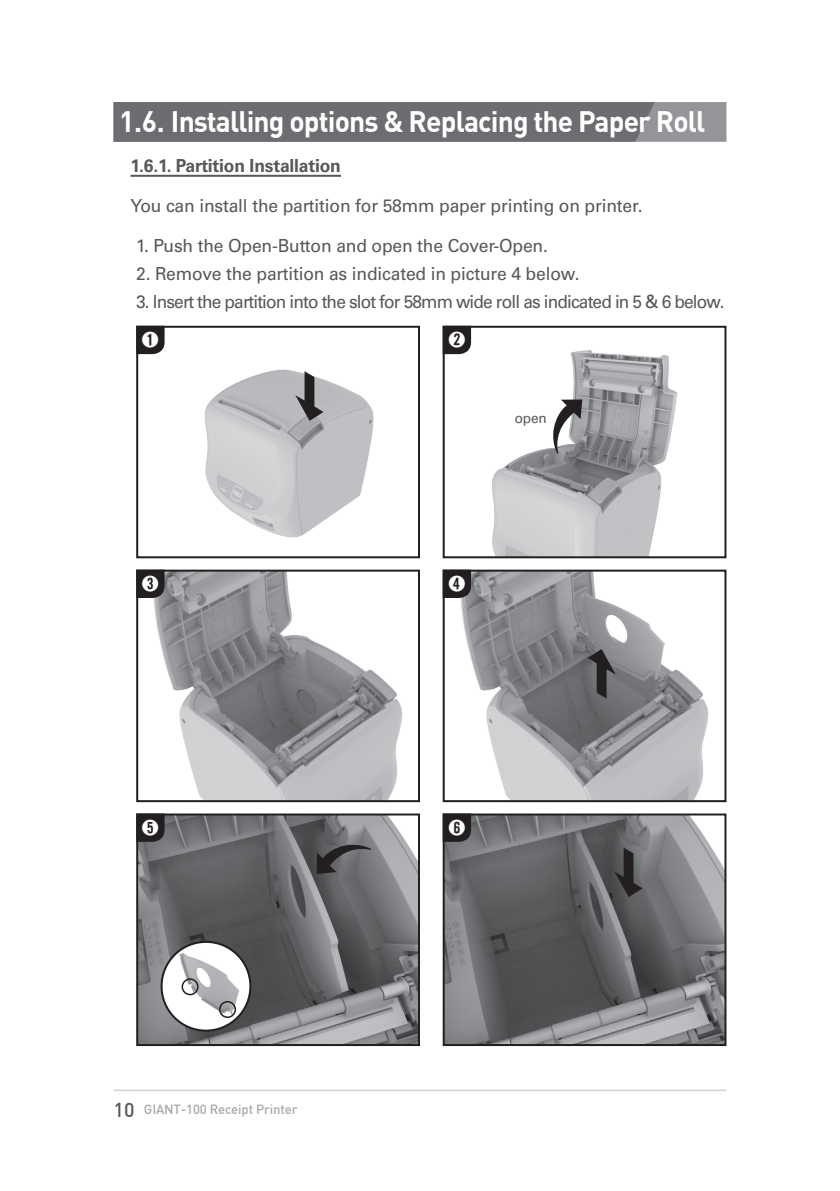
<style>
.page{position:relative;width:840px;height:1191px;background:#fff}
.page>*{position:absolute;margin:0;border:0;box-sizing:border-box;transform-origin:0 0}
.본문_큰제목{font:700 29px "DINCE";letter-spacing:-.03em;color:#fff}
.본문-소제목내용{font:18px "Univers";letter-spacing:-.01em;color:#57585a}
.본문-소제목내용-2{font:18px "Univers";letter-spacing:-.05em;color:#57585a;scale:.96 1}
.본문-소제목{font:700 18px "Univers";letter-spacing:-.01em;color:#57585a}
.t1{font:18px "Nanum Gothic";color:#fff}
.t2{font:14px "Univers";color:#57585a}
.t3{font:500 13.2px "DINCE";letter-spacing:-.01em;color:#a8a9ad}
.s1{font-size:19.6px;color:#57585a}
</style>
<div class="page">
<hr style="left:113px;top:1089px;width:613px;height:2px;background:#d1d2d4">
<hr style="left:130px;top:175px;width:211px;height:2px;background:#57585a">
<img style="left:153px;top:572px;width:250px;height:227px">
<div style="left:136px;top:569px;width:284px;height:233px;border:2px solid #231f20"></div>
<svg style="left:136px;top:569px;width:28px;height:29px"></svg>
<img style="left:139px;top:816px;width:278px;height:227px">
<div style="left:136px;top:813px;width:284px;height:233px;border:2px solid #231f20"></div>
<svg style="left:316px;top:837px;width:55px;height:37px;background:#5a5a5c"></svg>
<div style="left:161px;top:942px;width:89px;height:88px;background:#fff;border-radius:50%"></div>
<img style="left:161px;top:951px;width:79px;height:79px">
<div style="left:160px;top:941px;width:91px;height:90px;border:2px solid #231f20;border-radius:50%"></div>
<div style="left:181px;top:978px;width:17px;height:17px;border:2px solid #231f20;border-radius:50%"></div>
<div style="left:219px;top:1001px;width:17px;height:17px;border:2px solid #231f20;border-radius:50%"></div>
<svg style="left:136px;top:813px;width:28px;height:29px"></svg>
<img style="left:492px;top:350px;width:185px;height:205px">
<div style="left:442px;top:326px;width:284px;height:232px;border:2px solid #231f20"></div>
<svg style="left:545px;top:399px;width:37px;height:55px"></svg>
<svg style="left:442px;top:326px;width:29px;height:28px"></svg>
<img style="left:204px;top:369px;width:170px;height:169px">
<div style="left:136px;top:326px;width:284px;height:232px;border:2px solid #231f20"></div>
<svg style="left:136px;top:326px;width:28px;height:28px"></svg>
<svg style="left:295px;top:371px;width:28px;height:50px"></svg>
<img style="left:460px;top:572px;width:249px;height:227px">
<div style="left:442px;top:569px;width:284px;height:233px;border:2px solid #231f20"></div>
<svg style="left:442px;top:569px;width:29px;height:29px"></svg>
<svg style="left:587px;top:649px;width:28px;height:49px"></svg>
<img style="left:445px;top:816px;width:278px;height:227px">
<div style="left:442px;top:813px;width:284px;height:233px;border:2px solid #231f20"></div>
<svg style="left:442px;top:813px;width:29px;height:29px"></svg>
<svg style="left:614px;top:847px;width:28px;height:50px"></svg>
<svg style="left:113px;top:102px;width:613px;height:40px;background:#717275"></svg>
<p class="본문_큰제목" style="left:119px;top:103px;width:587px">1.6. Installing options &amp; Replacing the Paper Roll</p>
<p class="본문-소제목" style="left:130px;top:155px;width:212px">1.6.1. Partition Installation</p>
<p class="본문-소제목내용" style="left:130px;top:194px;width:513px">You can install the partition for 58mm paper printing on printer.</p>
<p class="본문-소제목내용" style="left:136px;top:234px;width:413px">1. Push the Open-Button and open the Cover-Open.</p>
<p class="본문-소제목내용" style="left:136px;top:262px;width:445px">2. Remove the partition as indicated in picture 4 below.</p>
<p class="본문-소제목내용-2" style="left:136px;top:290px;width:614px">3. Insert the partition into the slot for 58mm wide roll as indicated in 5 &amp; 6 below.</p>
<p class="t1" style="left:142px;top:331px;width:18px">➊</p>
<p class="t1" style="left:448px;top:331px;width:18px">➋</p>
<p class="t2" style="left:514px;top:410px;width:34px">open</p>
<p class="t1" style="left:142px;top:575px;width:18px">➌</p>
<p class="t1" style="left:448px;top:575px;width:18px">➍</p>
<p class="t1" style="left:142px;top:818px;width:18px">➎</p>
<p class="t1" style="left:448px;top:818px;width:18px">➏</p>
<p class="t3" style="left:113px;top:1100px;width:185px"><span class="s1">10</span> GIANT-100 Receipt Printer</p>
</div>
